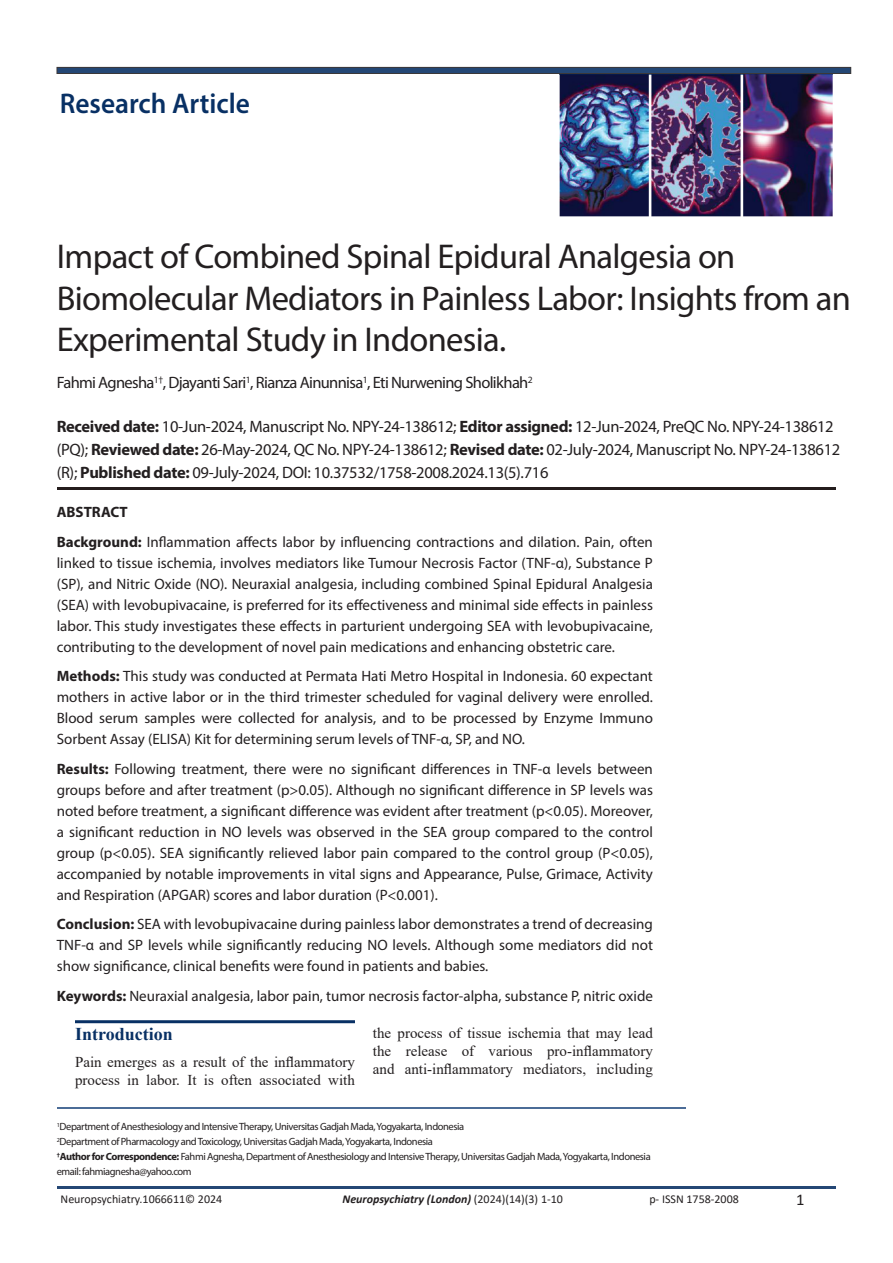
<style>
.page{position:relative;width:893px;height:1263px;background:#fff}
.page>*{position:absolute;margin:0;border:0;box-sizing:border-box;transform-origin:0 0}
.Default{font:34.5px/41.4px "Myriad Pro";letter-spacing:-.02em;color:#231f20}
.t1{font:600 28.5px "Myriad Pro";color:#083064;scale:.96 1}
.SH_copy{font:700 18px "Times New Roman";color:#083064}
.Default-2{font:16.5px/22.8px "Myriad Pro";letter-spacing:-.02em;color:#231f20}
.Default-3{font:16.5px "Myriad Pro";letter-spacing:-.04em;color:#231f20}
.t2{font:16.5px "Calibri";color:#231f20}
.t3{font:15px/21px "Myriad Pro";color:#231f20;text-align:justify}
.t4{font:15px/18px "Times New Roman";color:#231f20}
.t5{font:700 15px "Myriad Pro";color:#231f20}
.t6{font:12px "Calibri";color:#231f20}
.t7{font:italic 700 12px "Calibri";color:#231f20}
.t8{font:10.5px/15px "Myriad Pro";letter-spacing:-.04em;color:#231f20}
.s1{font-weight:700}
.s2{font-weight:400;font-style:normal}
</style>
<div class="page">
<img style="left:559px;top:74px;width:274px;height:142px">
<div style="left:57px;top:67px;width:794px;height:7px;background:#244775"></div>
<div style="left:57px;top:67px;width:794px;height:7px;border:1px solid #231f20"></div>
<hr style="left:57px;top:1186px;width:779px;height:3px;background:#083064">
<hr style="left:57px;top:1107px;width:629px;height:1px;background:#345a8a">
<hr style="left:57px;top:487px;width:779px;height:3px;background:#080000">
<hr style="left:75px;top:1020px;width:280px;height:3px;background:#083064">
<h2 class="t1" style="left:60px;top:85px;width:200px">Research Article</h2>
<p class="Default" style="left:57px;top:236px;width:796px">Impact of Combined Spinal Epidural Analgesia on<br>Biomolecular Mediators in Painless Labor: Insights from an<br>Experimental Study in Indonesia.</p>
<p class="Default-3" style="left:57px;top:372px;width:477px">Fahmi Agnesha<sup>1†</sup>, Djayanti Sari<sup>1</sup>, Rianza Ainunnisa<sup>1</sup>, Eti Nurwening Sholikhah<sup>2</sup></p>
<p class="Default-2" style="left:57px;top:415px;width:785px"><span class="s1">Received date:</span> 10-Jun-2024, Manuscript No. NPY-24-138612; <span class="s1">Editor assigned:</span> 12-Jun-2024, PreQC No. NPY-24-138612 (PQ); <span class="s1">Reviewed date:</span> 26-May-2024, QC No. NPY-24-138612; <span class="s1">Revised date:</span> 02-July-2024, Manuscript No. NPY-24-138612 (R); <span class="s1">Published date:</span> 09-July-2024, DOI: 10.37532/1758-2008.2024.13(5).716</p>
<p class="t5" style="left:57px;top:502px;width:73px">ABSTRACT</p>
<p class="t3" style="left:57px;top:531px;width:598px"><span class="s1">Background:</span> Inflammation affects labor by influencing contractions and dilation. Pain, often linked to tissue ischemia, involves mediators like Tumour Necrosis Factor (TNF-α), Substance P (SP), and Nitric Oxide (NO). Neuraxial analgesia, including combined Spinal Epidural Analgesia (SEA) with levobupivacaine, is preferred for its effectiveness and minimal side effects in painless labor. This study investigates these effects in parturient undergoing SEA with levobupivacaine, contributing to the development of novel pain medications and enhancing obstetric care.</p>
<p class="t3" style="left:57px;top:665px;width:598px"><span class="s1">Methods:</span> This study was conducted at Permata Hati Metro Hospital in Indonesia. 60 expectant mothers in active labor or in the third trimester scheduled for vaginal delivery were enrolled.<br>Blood serum samples were collected for analysis, and to be processed by Enzyme Immuno Sorbent Assay (ELISA) Kit for determining serum levels of TNF-α, SP, and NO.</p>
<p class="t3" style="left:57px;top:758px;width:598px"><span class="s1">Results:</span> Following treatment, there were no significant differences in TNF-α levels between groups before and after treatment (p&gt;0.05). Although no significant difference in SP levels was noted before treatment, a significant difference was evident after treatment (p&lt;0.05). Moreover, a significant reduction in NO levels was observed in the SEA group compared to the control group (p&lt;0.05). SEA significantly relieved labor pain compared to the control group (P&lt;0.05), accompanied by notable improvements in vital signs and Appearance, Pulse, Grimace, Activity and Respiration (APGAR) scores and labor duration (P&lt;0.001).</p>
<p class="t3" style="left:57px;top:913px;width:598px"><span class="s1">Conclusion:</span> SEA with levobupivacaine during painless labor demonstrates a trend of decreasing TNF-α and SP levels while significantly reducing NO levels. Although some mediators did not show significance, clinical benefits were found in patients and babies.</p>
<p class="t3" style="left:57px;top:985px;width:598px"><span class="s1">Keywords:</span> Neuraxial analgesia, labor pain, tumor necrosis factor-alpha, substance P, nitric oxide</p>
<p class="SH_copy" style="left:75px;top:1021px;width:99px">Introduction</p>
<p class="t4" style="left:75px;top:1052px;width:281px">Pain emerges as a result of the inflammatory process in labor. It is often associated with</p>
<p class="t4" style="left:373px;top:1024px;width:281px;text-align:justify">the process of tissue ischemia that may lead the release of various pro-inflammatory and anti-inflammatory mediators, including</p>
<p class="t8" style="left:57px;top:1119px;width:595px"><sup>1</sup>Department of Anesthesiology and Intensive Therapy, Universitas Gadjah Mada, Yogyakarta, Indonesia<br><sup>2</sup>Department of Pharmacology and Toxicology, Universitas Gadjah Mada, Yogyakarta, Indonesia<br><sup>†</sup><span class="s1">Author for Correspondence:</span> Fahmi Agnesha, Department of Anesthesiology and Intensive Therapy, Universitas Gadjah Mada, Yogyakarta, Indonesia email: fahmiagnesha@yahoo.com</p>
<p class="t6" style="left:61px;top:1191px;width:163px">Neuropsychiatry.1066611© 2024</p>
<p class="t7" style="left:342px;top:1191px;width:222px">Neuropsychiatry (London) <span class="s2">(2024)(14)(3) 1-10</span></p>
<p class="t6" style="left:649px;top:1191px;width:91px">p- ISSN 1758-2008</p>
<p class="t2" style="left:796px;top:1188px;width:10px">1</p>
</div>
